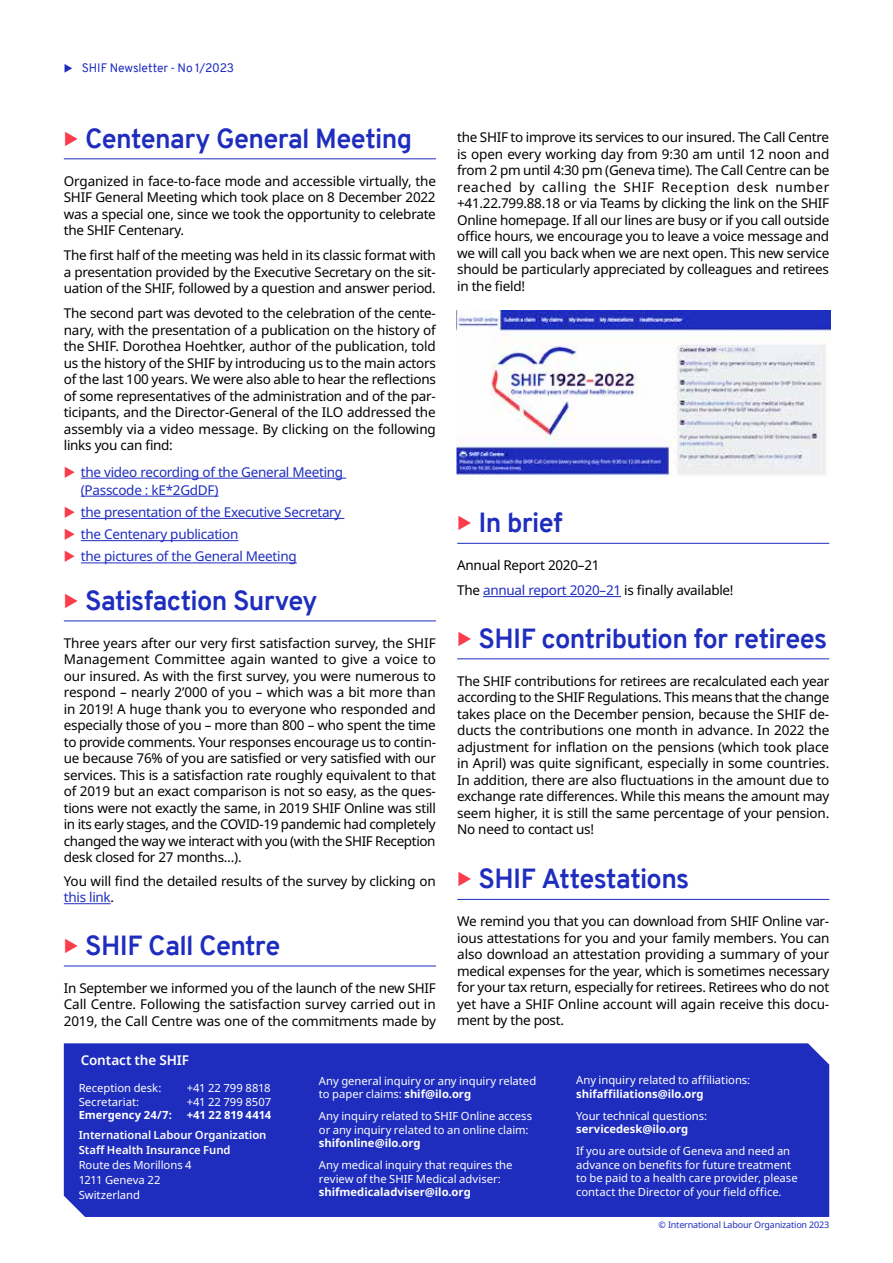
<style>
.page{position:relative;width:893px;height:1263px;background:#fff}
.page>*{position:absolute;margin:0;border:0;box-sizing:border-box;transform-origin:0 0}
.t1{font:700 27px "Overpass";letter-spacing:-.025em;color:#1e2dbe}
.t2{font:13.5px/16.5px "Noto Sans";letter-spacing:-.02em;color:#000;text-align:justify}
.t3{font:13.5px/22.2px "Noto Sans";letter-spacing:-.02em;color:#1e2dbe}
.t4{font:600 13.5px "Noto Sans";letter-spacing:-.01em;color:#fff}
.t5{font:12px "Overpass";letter-spacing:-.005em;color:#1e2dbe}
.t6{font:11.25px/13.5px "Noto Sans";color:#fff}
.t7{font:700 11.25px "Noto Sans";letter-spacing:-.005em;color:#fff}
.t8{font:600 11.25px/15px "Noto Sans";color:#fff}
.t9{font:9px "Noto Sans";letter-spacing:-.02em;color:#1e2dbe}
.s1{color:#1e2dbe}
.s2{font-weight:700}
</style>
<div class="page">
<div style="left:64px;top:1043px;width:765px;height:174px;background:#1e2dbe"></div>
<hr style="left:64px;top:158px;width:372px;height:1px;background:#1e2dbe">
<hr style="left:81px;top:478px;width:265px;height:1px;background:#1e2dbe">
<hr style="left:81px;top:496px;width:138px;height:1px;background:#1e2dbe">
<hr style="left:81px;top:518px;width:263px;height:1px;background:#1e2dbe">
<hr style="left:81px;top:540px;width:157px;height:1px;background:#1e2dbe">
<hr style="left:81px;top:563px;width:216px;height:1px;background:#1e2dbe">
<hr style="left:64px;top:620px;width:372px;height:1px;background:#1e2dbe">
<hr style="left:64px;top:903px;width:47px;height:1px;background:#1e2dbe">
<hr style="left:64px;top:965px;width:372px;height:1px;background:#1e2dbe">
<hr style="left:457px;top:543px;width:372px;height:1px;background:#1e2dbe">
<hr style="left:483px;top:596px;width:138px;height:1px;background:#1e2dbe">
<hr style="left:457px;top:658px;width:372px;height:1px;background:#1e2dbe">
<hr style="left:457px;top:899px;width:372px;height:1px;background:#1e2dbe">
<img style="left:456px;top:311px;width:374px;height:166px">
<p class="t5" style="left:82px;top:59px;width:154px">SHIF Newsletter - No 1/2023</p>
<h1 class="t1" style="left:85px;top:119px;width:328px">Centenary General Meeting</h1>
<p class="t2" style="left:64px;top:173px;width:374px">Organized in face-to-face mode and accessible virtually, the SHIF General Meeting which took place on 8 December 2022 was a special one, since we took the opportunity to celebrate the SHIF Centenary.</p>
<p class="t2" style="left:64px;top:247px;width:374px">The first half of the meeting was held in its classic format with a presentation provided by the Executive Secretary on the sit&shy;uation of the SHIF, followed by a question and answer period.</p>
<p class="t2" style="left:64px;top:305px;width:374px">The second part was devoted to the celebration of the cente&shy;nary, with the presentation of a publication on the history of the SHIF. Dorothea Hoehtker, author of the publication, told us the history of the SHIF by introducing us to the main actors of the last 100 years. We were also able to hear the reflections of some representatives of the administration and of the par&shy;ticipants, and the Director-General of the ILO addressed the assembly via a video message. By clicking on the following links you can find:</p>
<p class="t3" style="left:81px;top:463px;width:264px;line-height:18px">the video recording of the General Meeting (Passcode : kE*2GdDF)</p>
<p class="t3" style="left:81px;top:501px;width:262px">the presentation of the Executive Secretary the Centenary publication<br>the pictures of the General Meeting</p>
<h1 class="t1" style="left:85px;top:581px;width:234px">Satisfaction Survey</h1>
<p class="t2" style="left:64px;top:635px;width:374px">Three years after our very first satisfaction survey, the SHIF Management Committee again wanted to give a voice to our insured. As with the first survey, you were numerous to respond – nearly 2’000 of you – which was a bit more than in 2019! A huge thank you to everyone who responded and especially those of you – more than 800 – who spent the time to provide comments. Your responses encourage us to contin&shy;ue because 76% of you are satisfied or very satisfied with our services. This is a satisfaction rate roughly equivalent to that of 2019 but an exact comparison is not so easy, as the ques&shy;tions were not exactly the same, in 2019 SHIF Online was still in its early stages, and the COVID-19 pandemic had completely changed the way we interact with you (with the SHIF Reception desk closed for 27 months…).</p>
<p class="t2" style="left:64px;top:873px;width:373px">You will find the detailed results of the survey by clicking on <span class="s1">this link</span>.</p>
<h1 class="t1" style="left:85px;top:926px;width:197px">SHIF Call Centre</h1>
<p class="t2" style="left:64px;top:980px;width:374px">In September we informed you of the launch of the new SHIF Call Centre. Following the satisfaction survey carried out in 2019, the Call Centre was one of the commitments made by</p>
<p class="t4" style="left:81px;top:1050px;width:110px">Contact the SHIF</p>
<p class="t2" style="left:457px;top:129px;width:374px">the SHIF to improve its services to our insured. The Call Centre is open every working day from 9:30 am until 12 noon and from 2 pm until 4:30 pm (Geneva time). The Call Centre can be reached by calling the SHIF Reception desk number +41.22.799.88.18 or via Teams by clicking the link on the SHIF Online homepage. If all our lines are busy or if you call outside office hours, we encourage you to leave a voice message and we will call you back when we are next open. This new service should be particularly appreciated by colleagues and retirees in the field!</p>
<h1 class="t1" style="left:478px;top:504px;width:86px">In brief</h1>
<p class="t2" style="left:457px;top:553px;width:278px;line-height:25px">Annual Report 2020–21<br>The <span class="s1">annual report 2020–21</span> is finally available!</p>
<h1 class="t1" style="left:478px;top:619px;width:350px">SHIF contribution for retirees</h1>
<p class="t2" style="left:457px;top:673px;width:374px">The SHIF contributions for retirees are recalculated each year according to the SHIF Regulations. This means that the change takes place on the December pension, because the SHIF de&shy;ducts the contributions one month in advance. In 2022 the adjustment for inflation on the pensions (which took place in April) was quite significant, especially in some countries.<br>In addition, there are also fluctuations in the amount due to exchange rate differences. While this means the amount may seem higher, it is still the same percentage of your pension.<br>No need to contact us!</p>
<h1 class="t1" style="left:478px;top:860px;width:212px">SHIF Attestations</h1>
<p class="t2" style="left:457px;top:913px;width:374px">We remind you that you can download from SHIF Online var&shy;ious attestations for you and your family members. You can also download an attestation providing a summary of your medical expenses for the year, which is sometimes necessary for your tax return, especially for retirees. Retirees who do not yet have a SHIF Online account will again receive this docu&shy;ment by the post.</p>
<p class="t6" style="left:79px;top:1081px;width:84px">Reception desk:</p>
<p class="t6" style="left:187px;top:1081px;width:85px">+41 22 799 8818</p>
<p class="t6" style="left:79px;top:1095px;width:62px">Secretariat:</p>
<p class="t6" style="left:187px;top:1095px;width:86px">+41 22 799 8507</p>
<p class="t7" style="left:79px;top:1107px;width:95px">Emergency 24/7:</p>
<p class="t7" style="left:187px;top:1107px;width:86px">+41 22 819 4414</p>
<p class="t8" style="left:79px;top:1128px;width:189px">International Labour Organization<br>Staff Health Insurance Fund</p>
<p class="t6" style="left:79px;top:1158px;width:114px;line-height:15px">Route des Morillons 4<br>1211 Geneva 22<br>Switzerland</p>
<p class="t6" style="left:319px;top:1074px;width:219px">Any general inquiry or any inquiry related to paper claims: <span class="s2">shif@ilo.org</span></p>
<p class="t6" style="left:319px;top:1110px;width:215px">Any inquiry related to SHIF Online access or any inquiry related to an online claim:</p>
<p class="t7" style="left:319px;top:1135px;width:103px">shifonline@ilo.org</p>
<p class="t6" style="left:319px;top:1159px;width:195px">Any medical inquiry that requires the review of the SHIF Medical adviser:</p>
<p class="t7" style="left:319px;top:1184px;width:153px">shifmedicaladviser@ilo.org</p>
<p class="t6" style="left:576px;top:1074px;width:176px">Any inquiry related to affiliations:</p>
<p class="t7" style="left:576px;top:1086px;width:129px">shifaffiliations@ilo.org</p>
<p class="t6" style="left:576px;top:1109px;width:132px">Your technical questions:</p>
<p class="t7" style="left:576px;top:1121px;width:114px">servicedesk@ilo.org</p>
<p class="t6" style="left:576px;top:1145px;width:223px">If you are outside of Geneva and need an advance on benefits for future treatment to be paid to a health care provider, please contact the Director of your field office.</p>
<p class="t9" style="left:659px;top:1218px;width:172px">© International Labour Organization 2023</p>
</div>
